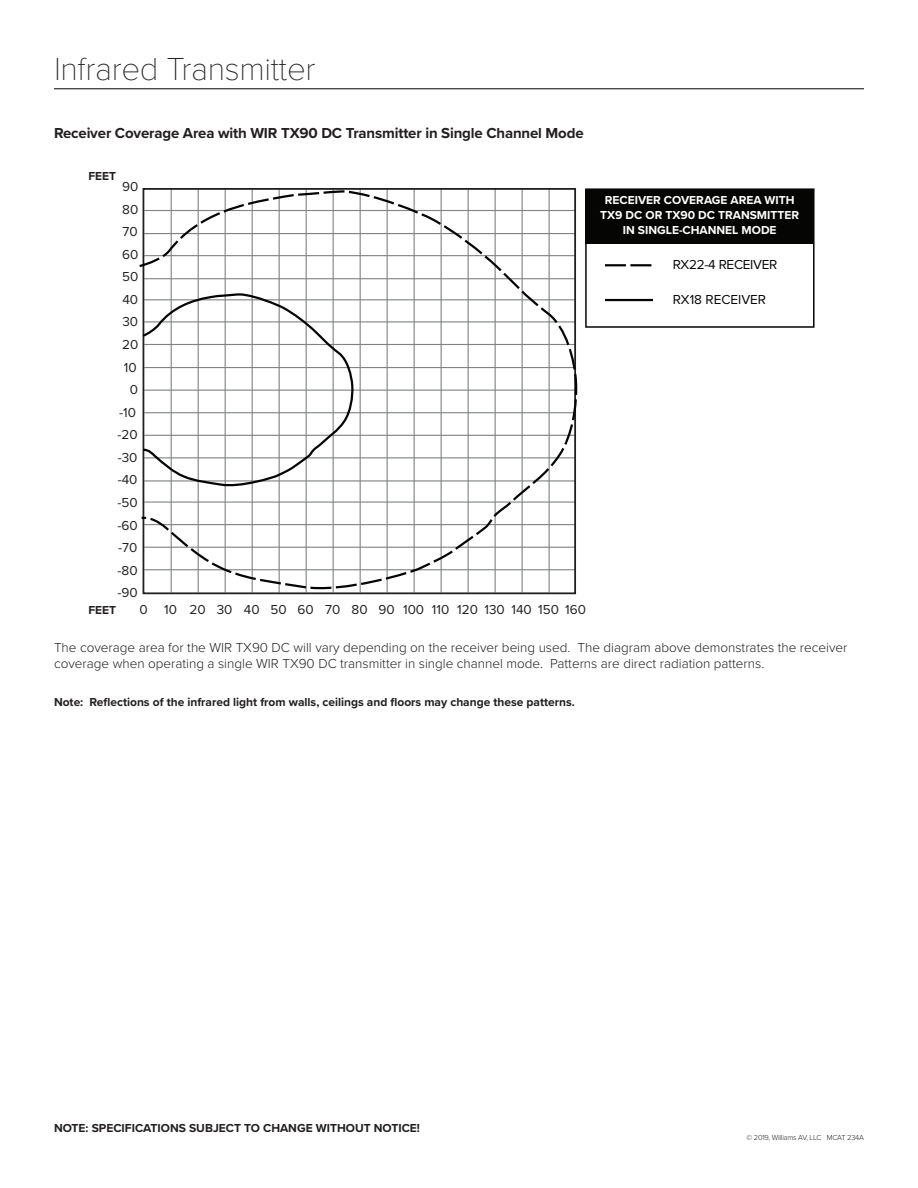
<style>
.page{position:relative;width:918px;height:1188px;background:#fff}
.page>*{position:absolute;margin:0;border:0;box-sizing:border-box;transform-origin:0 0}
.title2{font:100 33px "Proxima Nova T";letter-spacing:-.01em;color:#231f20}
.head2{font:700 15px "Proxima Nova";letter-spacing:-.01em;color:#231f20}
.body{font:300 13.5px/16.2px "Proxima Nova";color:#231f20}
.t1{font:13.5px/22.5px "Proxima Nova";color:#231f20}
.t2{font:13.5px "Proxima Nova";letter-spacing:-.01em;color:#050504}
.note{font:700 12px "Proxima Nova";color:#231f20}
.t3{font:700 12px/15px "Proxima Nova";color:#fff;text-align:center}
.t4{font:300 7.5px "Proxima Nova";letter-spacing:-.025em;color:#231f20}
</style>
<div class="page">
<hr style="left:54px;top:88px;width:810px;height:1px;background:#231f20">
<div style="left:585px;top:189px;width:229px;height:55px;background:#050504"></div>
<div style="left:585px;top:188px;width:230px;height:140px;border:1px solid #050504"></div>
<svg style="left:605px;top:264px;width:47px;height:2px"></svg>
<hr style="left:605px;top:299px;width:48px;height:2px;background:#050504">
<svg style="left:139px;top:191px;width:439px;height:403px"></svg>
<svg style="left:140px;top:293px;width:215px;height:195px"></svg>
<p class="title2" style="left:54px;top:44px;width:263px">Infrared Transmitter</p>
<p class="head2" style="left:54px;top:122px;width:531px">Receiver Coverage Area with WIR TX90 DC Transmitter in Single Channel Mode</p>
<p class="note" style="left:88px;top:167px;width:29px">FEET</p>
<p class="t1" style="left:122px;top:175px;width:18px">90</p>
<p class="t1" style="left:122px;top:197px;width:18px">80</p>
<p class="t1" style="left:123px;top:220px;width:17px">70</p>
<p class="t1" style="left:122px;top:242px;width:18px">60</p>
<p class="t1" style="left:122px;top:265px;width:18px">50</p>
<p class="t1" style="left:122px;top:288px;width:17px">40</p>
<p class="t1" style="left:122px;top:310px;width:17px">30</p>
<p class="t1" style="left:122px;top:333px;width:18px">20</p>
<p class="t1" style="left:124px;top:355px;width:14px">10</p>
<p class="t1" style="left:118px;top:378px;width:22px;text-indent:12px">0 -10 -20 -30 -40 -50 -60 -70 -80 -90</p>
<p class="note" style="left:88px;top:601px;width:29px">FEET</p>
<p class="t1" style="left:140px;top:598px;width:10px">0</p>
<p class="t3" style="left:600px;top:193px;width:200px">RECEIVER COVERAGE AREA WITH<br>TX9 DC OR TX90 DC TRANSMITTER<br>IN SINGLE-CHANNEL MODE</p>
<p class="t2" style="left:673px;top:255px;width:106px">RX22-4 RECEIVER</p>
<p class="t2" style="left:673px;top:289px;width:95px">RX18 RECEIVER</p>
<p class="t1" style="left:164px;top:598px;width:423px">10 20 30 40 50 60 70 80 90 100 110 120 130 140 150 160</p>
<p class="body" style="left:54px;top:639px;width:795px">The coverage area for the WIR TX90 DC will vary depending on the receiver being used. The diagram above demonstrates the receiver coverage when operating a single WIR TX90 DC transmitter in single channel mode. Patterns are direct radiation patterns.</p>
<p class="note" style="left:54px;top:693px;width:522px">Note: Reflections of the infrared light from walls, ceilings and floors may change these patterns.</p>
<p class="note" style="left:54px;top:1119px;width:368px">NOTE: SPECIFICATIONS SUBJECT TO CHANGE WITHOUT NOTICE!</p>
<p class="t4" style="left:747px;top:1132px;width:119px">© 2019, Williams AV, LLC MCAT 234A</p>
</div>
